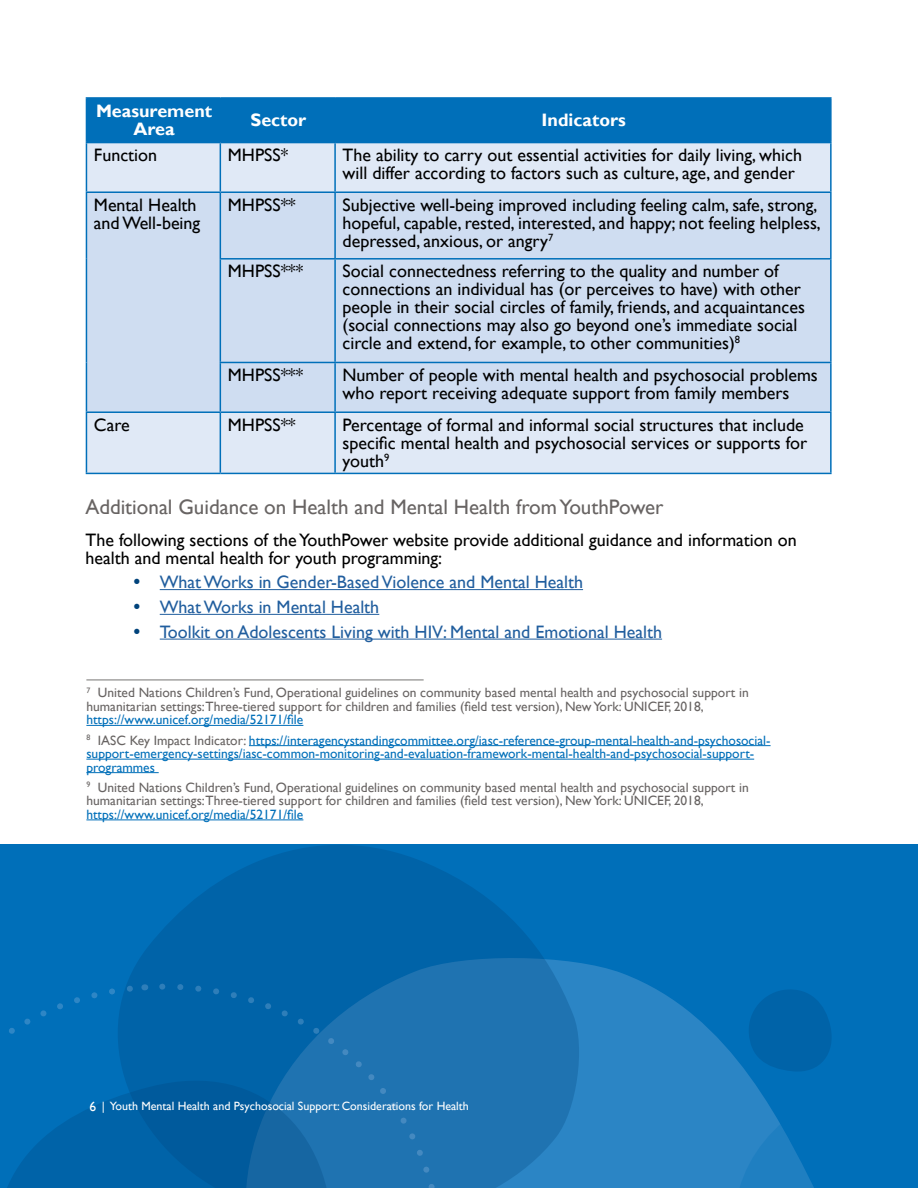
<style>
.page{position:relative;width:918px;height:1188px;background:#fff}
.page>*{position:absolute;margin:0;border:0;box-sizing:border-box;transform-origin:0 0}
.Body_Text{font:21px "Gill Sans";color:#686463}
.TABLE_PULLOUTS_MARGI{font:18px/18px "Gill Sans";color:#000}
.t1{font:18px "Gill Sans";color:#215e9e}
.Body_Text-2{font:18px/18px "Gill Sans";color:#000}
.TABLE_PULLOUTS_MARGI-2{font:700 18px/18px "Gill Sans";color:#fff;text-align:center}
.Body_Text-3{font:13.5px/13.5px "Gill Sans";color:#686463}
.Body_Text-4{font:13.5px/13.5px "Gill Sans";color:#006fb9}
.Body_Text-5{font:13.5px "Gill Sans";color:#fff}
.Body_Text-6{font:12px "Gill Sans";color:#fff}
.s1{color:#006fb9}
.s2{color:#686463}
</style>
<div class="page">
<div style="left:87px;top:99px;width:743px;height:43px;background:#006fb9"></div>
<div style="left:87px;top:143px;width:743px;height:330px;background:#e0e9f6"></div>
<div style="left:87px;top:193px;width:743px;height:218px;background:#cfddf1"></div>
<hr style="left:86px;top:97px;width:134px;height:2px;background:#006fb9">
<hr style="left:86px;top:99px;width:1px;height:43px;background:#006fb9">
<hr style="left:220px;top:97px;width:115px;height:2px;background:#006fb9">
<hr style="left:220px;top:99px;width:1px;height:43px;background:#006fb9">
<hr style="left:335px;top:97px;width:497px;height:2px;background:#006fb9">
<hr style="left:334px;top:99px;width:2px;height:43px;background:#006fb9">
<hr style="left:830px;top:99px;width:2px;height:43px;background:#006fb9">
<hr style="left:86px;top:142px;width:134px;height:1px;background:#006fb9">
<hr style="left:86px;top:143px;width:1px;height:48px;background:#006fb9">
<hr style="left:220px;top:142px;width:115px;height:1px;background:#006fb9">
<hr style="left:220px;top:143px;width:1px;height:48px;background:#006fb9">
<hr style="left:335px;top:142px;width:497px;height:1px;background:#006fb9">
<hr style="left:334px;top:143px;width:2px;height:48px;background:#006fb9">
<hr style="left:830px;top:143px;width:2px;height:48px;background:#006fb9">
<hr style="left:86px;top:193px;width:1px;height:66px;background:#006fb9">
<hr style="left:220px;top:191px;width:115px;height:2px;background:#006fb9">
<hr style="left:220px;top:193px;width:1px;height:65px;background:#006fb9">
<hr style="left:335px;top:191px;width:497px;height:2px;background:#006fb9">
<hr style="left:334px;top:193px;width:2px;height:65px;background:#006fb9">
<hr style="left:830px;top:193px;width:2px;height:65px;background:#006fb9">
<hr style="left:86px;top:259px;width:1px;height:103px;background:#006fb9">
<hr style="left:220px;top:258px;width:115px;height:2px;background:#006fb9">
<hr style="left:220px;top:260px;width:1px;height:102px;background:#006fb9">
<hr style="left:335px;top:258px;width:497px;height:2px;background:#006fb9">
<hr style="left:334px;top:260px;width:2px;height:102px;background:#006fb9">
<hr style="left:830px;top:260px;width:2px;height:102px;background:#006fb9">
<hr style="left:86px;top:362px;width:1px;height:49px;background:#006fb9">
<hr style="left:220px;top:362px;width:115px;height:1px;background:#006fb9">
<hr style="left:220px;top:363px;width:1px;height:48px;background:#006fb9">
<hr style="left:335px;top:362px;width:497px;height:1px;background:#006fb9">
<hr style="left:334px;top:363px;width:2px;height:48px;background:#006fb9">
<hr style="left:830px;top:363px;width:2px;height:48px;background:#006fb9">
<hr style="left:86px;top:413px;width:1px;height:60px;background:#006fb9">
<hr style="left:220px;top:411px;width:115px;height:2px;background:#006fb9">
<hr style="left:220px;top:413px;width:1px;height:60px;background:#006fb9">
<hr style="left:335px;top:411px;width:497px;height:2px;background:#006fb9">
<hr style="left:334px;top:413px;width:2px;height:60px;background:#006fb9">
<hr style="left:830px;top:413px;width:2px;height:60px;background:#006fb9">
<hr style="left:220px;top:473px;width:115px;height:1px;background:#006fb9">
<hr style="left:335px;top:473px;width:497px;height:1px;background:#006fb9">
<hr style="left:86px;top:191px;width:134px;height:2px;background:#006fb9">
<hr style="left:86px;top:411px;width:134px;height:2px;background:#006fb9">
<hr style="left:86px;top:473px;width:134px;height:1px;background:#006fb9">
<hr style="left:86px;top:725px;width:217px;height:1px;background:#006fb9">
<hr style="left:249px;top:745px;width:522px;height:1px;background:#006fb9">
<hr style="left:86px;top:759px;width:668px;height:1px;background:#006fb9">
<hr style="left:86px;top:772px;width:73px;height:1px;background:#006fb9">
<hr style="left:86px;top:820px;width:217px;height:1px;background:#006fb9">
<hr style="left:86px;top:679px;width:338px;height:1px;background:#858482">
<div style="left:0;top:845px;width:918px;height:343px;background:#006fb9"></div>
<svg style="left:586px;top:964px;width:144px;height:224px;background:#2582c3"></svg>
<svg style="left:104px;top:844px;width:482px;height:344px"></svg>
<div style="left:156px;top:981px;width:290px;height:207px;background:#1f73b1"></div>
<svg style="left:7px;top:982px;width:331px;height:206px"></svg>
<svg style="left:730px;top:990px;width:102px;height:198px"></svg>
<hr style="left:160px;top:589px;width:423px;height:1px;background:#215e9e">
<hr style="left:160px;top:614px;width:219px;height:1px;background:#215e9e">
<hr style="left:160px;top:639px;width:502px;height:1px;background:#215e9e">
<p class="TABLE_PULLOUTS_MARGI-2" style="left:96px;top:103px;width:118px">Measurement<br>Area</p>
<p class="TABLE_PULLOUTS_MARGI-2" style="left:251px;top:112px;width:57px">Sector</p>
<p class="TABLE_PULLOUTS_MARGI-2" style="left:542px;top:112px;width:86px">Indicators</p>
<p class="TABLE_PULLOUTS_MARGI" style="left:94px;top:146px;width:65px">Function</p>
<p class="TABLE_PULLOUTS_MARGI" style="left:228px;top:146px;width:62px">MHPSS*</p>
<p class="TABLE_PULLOUTS_MARGI" style="left:343px;top:146px;width:461px">The ability to carry out essential activities for daily living, which will differ according to factors such as culture, age, and gender</p>
<p class="TABLE_PULLOUTS_MARGI" style="left:94px;top:196px;width:108px">Mental Health and Well-being</p>
<p class="TABLE_PULLOUTS_MARGI" style="left:228px;top:196px;width:69px">MHPSS**</p>
<p class="TABLE_PULLOUTS_MARGI" style="left:343px;top:196px;width:480px">Subjective well-being improved including feeling calm, safe, strong, hopeful, capable, rested, interested, and happy; not feeling helpless, depressed, anxious, or angry<sup>7</sup></p>
<p class="TABLE_PULLOUTS_MARGI" style="left:228px;top:263px;width:77px">MHPSS***</p>
<p class="TABLE_PULLOUTS_MARGI" style="left:343px;top:263px;width:464px">Social connectedness referring to the quality and number of connections an individual has (or perceives to have) with other people in their social circles of family, friends, and acquaintances (social connections may also go beyond one’s immediate social circle and extend, for example, to other communities)<sup>8</sup></p>
<p class="TABLE_PULLOUTS_MARGI" style="left:228px;top:366px;width:77px">MHPSS***</p>
<p class="TABLE_PULLOUTS_MARGI" style="left:343px;top:366px;width:477px">Number of people with mental health and psychosocial problems who report receiving adequate support from family members</p>
<p class="TABLE_PULLOUTS_MARGI" style="left:94px;top:416px;width:37px">Care</p>
<p class="TABLE_PULLOUTS_MARGI" style="left:228px;top:416px;width:69px">MHPSS**</p>
<p class="TABLE_PULLOUTS_MARGI" style="left:343px;top:416px;width:466px">Percentage of formal and informal social structures that include specific mental health and psychosocial services or supports for youth<sup>9</sup></p>
<p class="Body_Text" style="left:86px;top:495px;width:580px">Additional Guidance on Health and Mental Health from YouthPower</p>
<p class="Body_Text-2" style="left:86px;top:531px;width:713px">The following sections of the YouthPower website provide additional guidance and information on health and mental health for youth programming:</p>
<p class="t1" style="left:160px;top:572px;width:425px">What Works in Gender-Based Violence and Mental Health</p>
<p class="t1" style="left:160px;top:596px;width:221px">What Works in Mental Health</p>
<p class="t1" style="left:160px;top:621px;width:504px">Toolkit on Adolescents Living with HIV: Mental and Emotional Health</p>
<p class="Body_Text-3" style="left:86px;top:686px;width:664px"><sup>7</sup> United Nations Children’s Fund, Operational guidelines on community based mental health and psychosocial support in humanitarian settings:Three-tiered support for children and families (field test version), New York: UNICEF, 2018, <span class="s1">https://www.unicef.org/media/52171/file</span></p>
<p class="Body_Text-4" style="left:86px;top:734px;width:686px"><sup>8</sup> <span class="s2">IASC Key Impact Indicator:</span> https://interagencystandingcommittee.org/iasc-reference-group-mental-health-and-psychosocial&shy;support-emergency-settings/iasc-common-monitoring-and-evaluation-framework-mental-health-and-psychosocial-support&shy;programmes</p>
<p class="Body_Text-3" style="left:86px;top:781px;width:664px"><sup>9</sup> United Nations Children’s Fund, Operational guidelines on community based mental health and psychosocial support in humanitarian settings:Three-tiered support for children and families (field test version), New York: UNICEF, 2018, <span class="s1">https://www.unicef.org/media/52171/file</span></p>
<p class="Body_Text-5" style="left:90px;top:1098px;width:8px">6</p>
<p class="Body_Text-6" style="left:102px;top:1099px;width:368px">| Youth Mental Health and Psychosocial Support: Considerations for Health</p>
</div>
